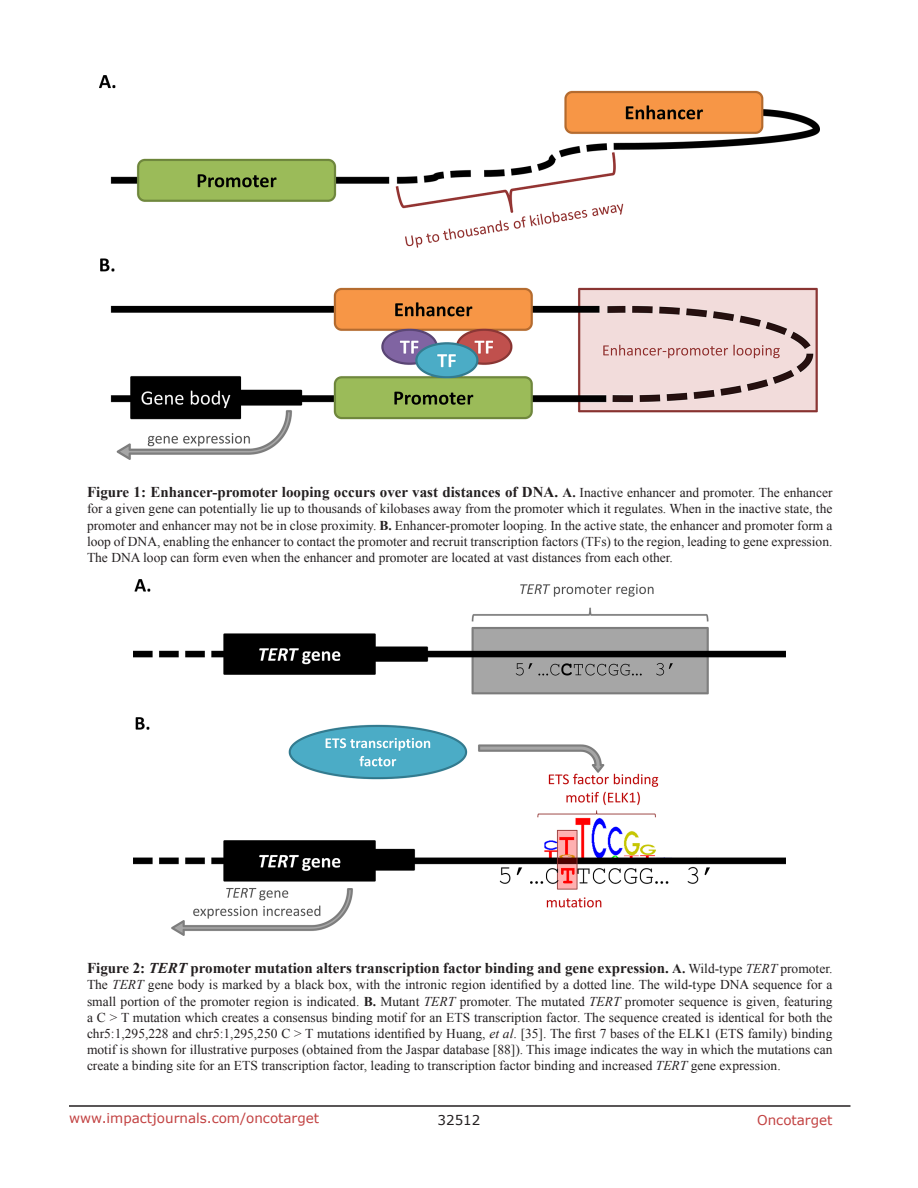
<style>
.page{position:relative;width:918px;height:1188px;background:#fff}
.page>*{position:absolute;margin:0;border:0;box-sizing:border-box;transform-origin:0 0}
.FigureText{font:700 15px "Times New Roman";color:#231f20}
.FigureText-2{font:13.5px/16.2px "Times New Roman";color:#231f20;text-align:justify}
.t1{font:13.5px "Verdana";color:#c24141}
.t2{font:13.5px "Verdana";color:#231f20}
.s1{font-size:13.5px}
.s2{font-weight:400;font-size:13.5px}
.s3{font-weight:700}
.s4{font-style:italic}
.s5{font-weight:400;font-style:italic;font-size:13.5px}
</style>
<div class="page">
<hr style="left:69px;top:1105px;width:781px;height:2px;background:#231f20">
<img style="left:100px;top:76px;width:720px;height:384px">
<img style="left:134px;top:579px;width:652px;height:357px">
<p class="FigureText" style="left:87px;top:482px;width:747px">Figure 1: Enhancer-promoter looping occurs over vast distances of DNA. <span class="s1">A.</span> <span class="s2">Inactive enhancer and promoter. The enhancer</span></p>
<p class="FigureText-2" style="left:87px;top:501px;width:747px">for a given gene can potentially lie up to thousands of kilobases away from the promoter which it regulates. When in the inactive state, the promoter and enhancer may not be in close proximity. <span class="s3">B.</span> Enhancer-promoter looping. In the active state, the enhancer and promoter form a loop of DNA, enabling the enhancer to contact the promoter and recruit transcription factors (TFs) to the region, leading to gene expression.<br>The DNA loop can form even when the enhancer and promoter are located at vast distances from each other.</p>
<p class="FigureText" style="left:87px;top:958px;width:747px">Figure 2: <span class="s4">TERT</span> promoter mutation alters transcription factor binding and gene expression. <span class="s1">A.</span> <span class="s2">Wild-type</span> <span class="s5">TERT</span> <span class="s2">promoter.</span></p>
<p class="FigureText-2" style="left:87px;top:977px;width:747px">The <span class="s4">TERT</span> gene body is marked by a black box, with the intronic region identified by a dotted line. The wild-type DNA sequence for a small portion of the promoter region is indicated. <span class="s3">B.</span> Mutant <span class="s4">TERT</span> promoter. The mutated <span class="s4">TERT</span> promoter sequence is given, featuring a C &gt; T mutation which creates a consensus binding motif for an ETS transcription factor. The sequence created is identical for both the chr5:1,295,228 and chr5:1,295,250 C &gt; T mutations identified by Huang, <span class="s4">et al</span>. [35]. The first 7 bases of the ELK1 (ETS family) binding motif is shown for illustrative purposes (obtained from the Jaspar database [88]). This image indicates the way in which the mutations can create a binding site for an ETS transcription factor, leading to transcription factor binding and increased <span class="s4">TERT</span> gene expression.</p>
<p class="t1" style="left:69px;top:1109px;width:252px">www.impactjournals.com/oncotarget</p>
<p class="t2" style="left:438px;top:1111px;width:44px">32512</p>
<p class="t1" style="left:757px;top:1111px;width:77px">Oncotarget</p>
</div>
